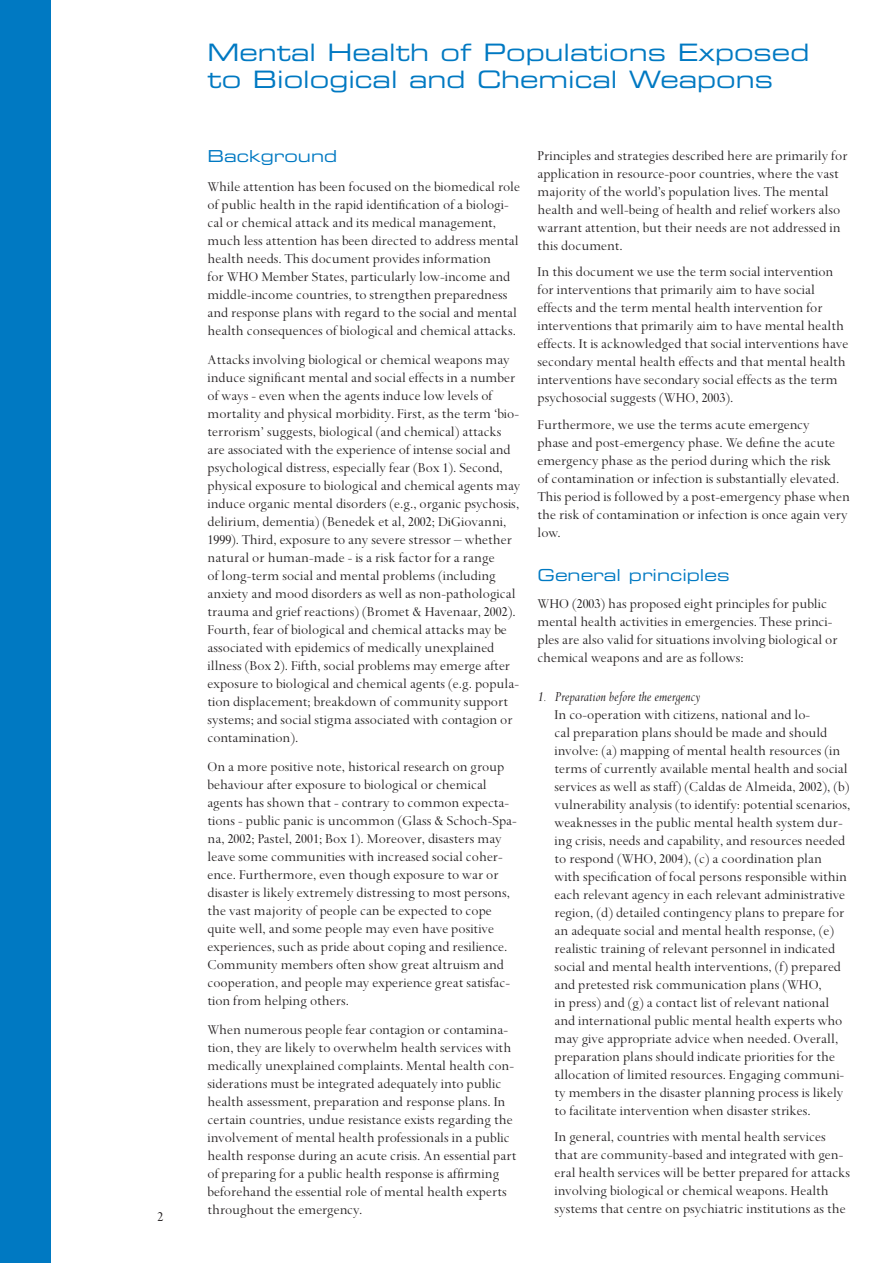
<style>
.page{position:relative;width:893px;height:1263px;background:#fff}
.page>*{position:absolute;margin:0;border:0;box-sizing:border-box;transform-origin:0 0}
.t1{font:24px/27px "Eurostile Extended Two";color:#0079c2}
.t2{font:16.5px "Eurostile Extended Two";color:#0079c2}
.t3{font:15px/18px "Spectrum";color:#231f20}
.t4{font:italic 15px "Spectrum";color:#231f20}
</style>
<div class="page">
<div style="left:0;top:0;width:51px;height:1263px;background:#0079c2"></div>
<p class="t3" style="left:157px;top:1208px;width:7px">2</p>
<h1 class="t1" style="left:207px;top:39px;width:603px">Mental Health of Populations Exposed to Biological and Chemical Weapons</h1>
<p class="t2" style="left:207px;top:145px;width:131px">Background</p>
<p class="t3" style="left:207px;top:178px;width:314px">While attention has been focused on the biomedical role of public health in the rapid identification of a biologi&shy;cal or chemical attack and its medical management, much less attention has been directed to address mental health needs. This document provides information<br>for WHO Member States, particularly low-income and middle-income countries, to strengthen preparedness and response plans with regard to the social and mental health consequences of biological and chemical attacks.</p>
<p class="t3" style="left:207px;top:351px;width:314px">Attacks involving biological or chemical weapons may induce significant mental and social effects in a number of ways - even when the agents induce low levels of mortality and physical morbidity. First, as the term ‘bio&shy;terrorism’ suggests, biological (and chemical) attacks are associated with the experience of intense social and psychological distress, especially fear (Box 1). Second, physical exposure to biological and chemical agents may induce organic mental disorders (e.g., organic psychosis, delirium, dementia) (Benedek et al, 2002; DiGiovanni, 1999). Third, exposure to any severe stressor – whether natural or human-made - is a risk factor for a range<br>of long-term social and mental problems (including anxiety and mood disorders as well as non-pathological trauma and grief reactions) (Bromet &amp; Havenaar, 2002).<br>Fourth, fear of biological and chemical attacks may be associated with epidemics of medically unexplained illness (Box 2). Fifth, social problems may emerge after exposure to biological and chemical agents (e.g. popula&shy;tion displacement; breakdown of community support systems; and social stigma associated with contagion or contamination).</p>
<p class="t3" style="left:207px;top:758px;width:311px">On a more positive note, historical research on group behaviour after exposure to biological or chemical agents has shown that - contrary to common expecta&shy;tions - public panic is uncommon (Glass &amp; Schoch-Spa&shy;na, 2002; Pastel, 2001; Box 1). Moreover, disasters may leave some communities with increased social coher&shy;ence. Furthermore, even though exposure to war or disaster is likely extremely distressing to most persons, the vast majority of people can be expected to cope quite well, and some people may even have positive experiences, such as pride about coping and resilience.<br>Community members often show great altruism and cooperation, and people may experience great satisfac&shy;tion from helping others.</p>
<p class="t3" style="left:207px;top:1021px;width:310px">When numerous people fear contagion or contamina&shy;tion, they are likely to overwhelm health services with medically unexplained complaints. Mental health con&shy;siderations must be integrated adequately into public health assessment, preparation and response plans. In certain countries, undue resistance exists regarding the involvement of mental health professionals in a public health response during an acute crisis. An essential part of preparing for a public health response is affirming beforehand the essential role of mental health experts throughout the emergency.</p>
<p class="t3" style="left:537px;top:147px;width:312px">Principles and strategies described here are primarily for application in resource-poor countries, where the vast majority of the world’s population lives. The mental health and well-being of health and relief workers also warrant attention, but their needs are not addressed in this document.</p>
<p class="t3" style="left:537px;top:263px;width:312px">In this document we use the term social intervention for interventions that primarily aim to have social effects and the term mental health intervention for interventions that primarily aim to have mental health effects. It is acknowledged that social interventions have secondary mental health effects and that mental health interventions have secondary social effects as the term psychosocial suggests (WHO, 2003).</p>
<p class="t3" style="left:537px;top:416px;width:314px">Furthermore, we use the terms acute emergency<br>phase and post-emergency phase. We define the acute emergency phase as the period during which the risk<br>of contamination or infection is substantially elevated.<br>This period is followed by a post-emergency phase when the risk of contamination or infection is once again very low.</p>
<p class="t2" style="left:537px;top:564px;width:194px">General principles</p>
<p class="t3" style="left:537px;top:594px;width:302px">WHO (2003) has proposed eight principles for public mental health activities in emergencies. These princi&shy;ples are also valid for situations involving biological or chemical weapons and are as follows:</p>
<p class="t4" style="left:537px;top:689px;width:164px">1. Preparation before the emergency</p>
<p class="t3" style="left:554px;top:706px;width:297px">In co-operation with citizens, national and lo-<br>cal preparation plans should be made and should involve: (a) mapping of mental health resources (in terms of currently available mental health and social services as well as staff) (Caldas de Almeida, 2002), (b) vulnerability analysis (to identify: potential scenarios, weaknesses in the public mental health system dur&shy;ing crisis, needs and capability, and resources needed to respond (WHO, 2004), (c) a coordination plan with specification of focal persons responsible within each relevant agency in each relevant administrative region, (d) detailed contingency plans to prepare for an adequate social and mental health response, (e) realistic training of relevant personnel in indicated social and mental health interventions, (f) prepared and pretested risk communication plans (WHO,<br>in press) and (g) a contact list of relevant national and international public mental health experts who may give appropriate advice when needed. Overall, preparation plans should indicate priorities for the allocation of limited resources. Engaging communi&shy;ty members in the disaster planning process is likely to facilitate intervention when disaster strikes.</p>
<p class="t3" style="left:554px;top:1128px;width:297px">In general, countries with mental health services that are community-based and integrated with gen&shy;eral health services will be better prepared for attacks involving biological or chemical weapons. Health systems that centre on psychiatric institutions as the</p>
</div>
